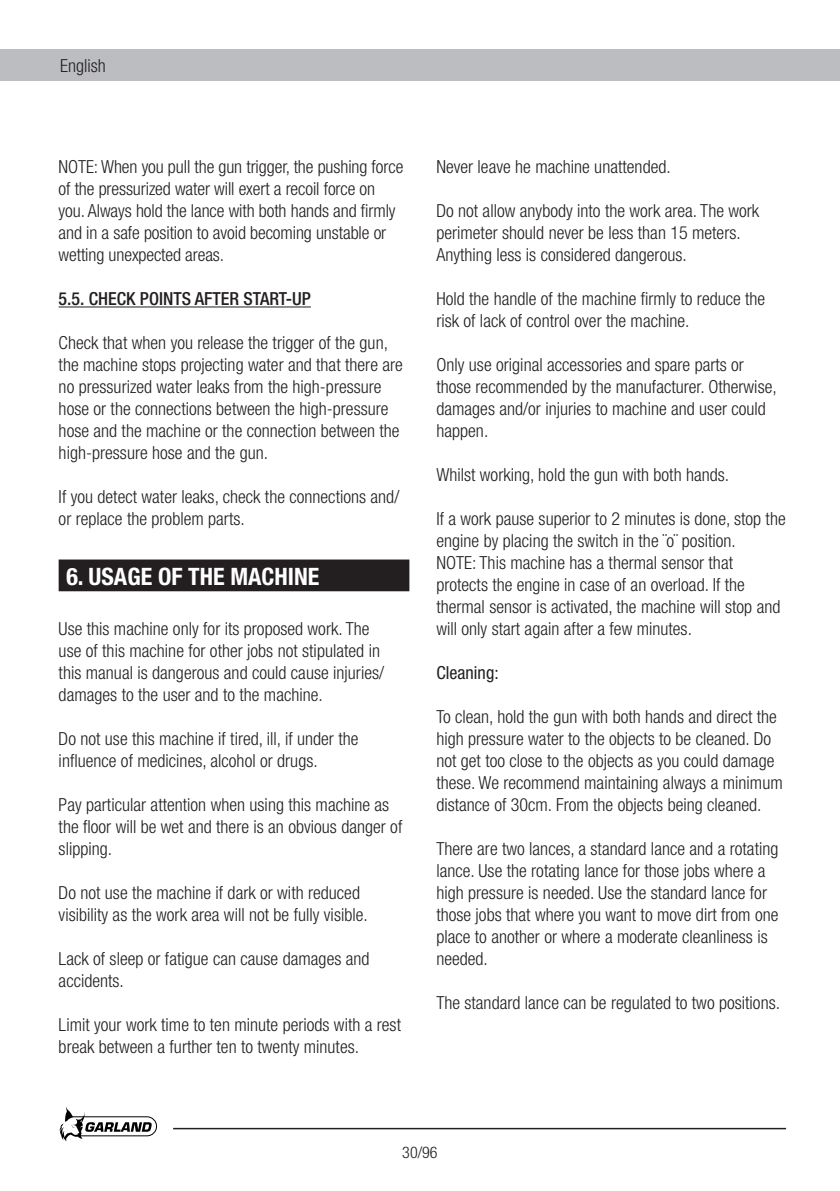
<style>
.page{position:relative;width:840px;height:1191px;background:#fff}
.page>*{position:absolute;margin:0;border:0;box-sizing:border-box;transform-origin:0 0}
.t1{font:700 condensed 24px "Helvetica Neue";color:#fff}
.t2{font:300 condensed 18px/22px "Helvetica Neue";color:#231f20}
.t3{font:500 condensed 18px "Helvetica Neue";color:#231f20}
.t4{font:condensed 18px "Helvetica Neue";color:#231f20}
.t5{font:300 condensed 16px "Helvetica Neue";color:#231f20}
</style>
<div class="page">
<div style="left:0;top:50px;width:839px;height:31px;background:#bcbdc0"></div>
<svg style="left:59px;top:1107px;width:98px;height:34px"></svg>
<hr style="left:173px;top:1127px;width:612px;height:2px;background:#231f20">
<hr style="left:59px;top:306px;width:252px;height:1px;background:#231f20">
<div style="left:60px;top:560px;width:348px;height:30px;background:#231f20"></div>
<div style="left:59px;top:559px;width:350px;height:32px;border:2px solid #231f20"></div>
<p class="t2" style="left:60px;top:55px;width:47px">English</p>
<p class="t2" style="left:59px;top:156px;width:346px">NOTE: When you pull the gun trigger, the pushing force of the pressurized water will exert a recoil force on you. Always hold the lance with both hands and firmly and in a safe position to avoid becoming unstable or wetting unexpected areas.</p>
<p class="t3" style="left:59px;top:288px;width:253px">5.5. CHECK POINTS AFTER START-UP</p>
<p class="t2" style="left:59px;top:332px;width:345px">Check that when you release the trigger of the gun, the machine stops projecting water and that there are no pressurized water leaks from the high-pressure hose or the connections between the high-pressure hose and the machine or the connection between the high-pressure hose and the gun.</p>
<p class="t2" style="left:59px;top:486px;width:342px">If you detect water leaks, check the connections and/ or replace the problem parts.</p>
<p class="t1" style="left:66px;top:561px;width:254px">6. USAGE OF THE MACHINE</p>
<p class="t2" style="left:59px;top:618px;width:327px">Use this machine only for its proposed work. The use of this machine for other jobs not stipulated in this manual is dangerous and could cause injuries/ damages to the user and to the machine.</p>
<p class="t2" style="left:59px;top:728px;width:301px">Do not use this machine if tired, ill, if under the influence of medicines, alcohol or drugs.</p>
<p class="t2" style="left:59px;top:794px;width:345px">Pay particular attention when using this machine as the floor will be wet and there is an obvious danger of slipping.</p>
<p class="t2" style="left:59px;top:882px;width:310px">Do not use the machine if dark or with reduced visibility as the work area will not be fully visible.</p>
<p class="t2" style="left:59px;top:948px;width:312px">Lack of sleep or fatigue can cause damages and accidents.</p>
<p class="t2" style="left:59px;top:1014px;width:344px">Limit your work time to ten minute periods with a rest break between a further ten to twenty minutes.</p>
<p class="t2" style="left:436px;top:156px;width:236px">Never leave he machine unattended.</p>
<p class="t2" style="left:436px;top:200px;width:324px">Do not allow anybody into the work area. The work perimeter should never be less than 15 meters.<br>Anything less is considered dangerous.</p>
<p class="t2" style="left:436px;top:288px;width:330px">Hold the handle of the machine firmly to reduce the risk of lack of control over the machine.</p>
<p class="t2" style="left:436px;top:354px;width:342px">Only use original accessories and spare parts or those recommended by the manufacturer. Otherwise, damages and/or injuries to machine and user could happen.</p>
<p class="t2" style="left:436px;top:464px;width:294px">Whilst working, hold the gun with both hands.</p>
<p class="t2" style="left:436px;top:508px;width:350px">If a work pause superior to 2 minutes is done, stop the engine by placing the switch in the ¨o¨ position.</p>
<p class="t2" style="left:436px;top:552px;width:345px">NOTE: This machine has a thermal sensor that protects the engine in case of an overload. If the thermal sensor is activated, the machine will stop and will only start again after a few minutes.</p>
<p class="t4" style="left:436px;top:662px;width:64px">Cleaning:</p>
<p class="t2" style="left:436px;top:706px;width:347px">To clean, hold the gun with both hands and direct the high pressure water to the objects to be cleaned. Do not get too close to the objects as you could damage these. We recommend maintaining always a minimum distance of 30cm. From the objects being cleaned.</p>
<p class="t2" style="left:436px;top:838px;width:343px">There are two lances, a standard lance and a rotating lance. Use the rotating lance for those jobs where a high pressure is needed. Use the standard lance for those jobs that where you want to move dirt from one place to another or where a moderate cleanliness is needed.</p>
<p class="t2" style="left:436px;top:992px;width:345px">The standard lance can be regulated to two positions.</p>
<p class="t5" style="left:402px;top:1143px;width:37px">30/96</p>
</div>
